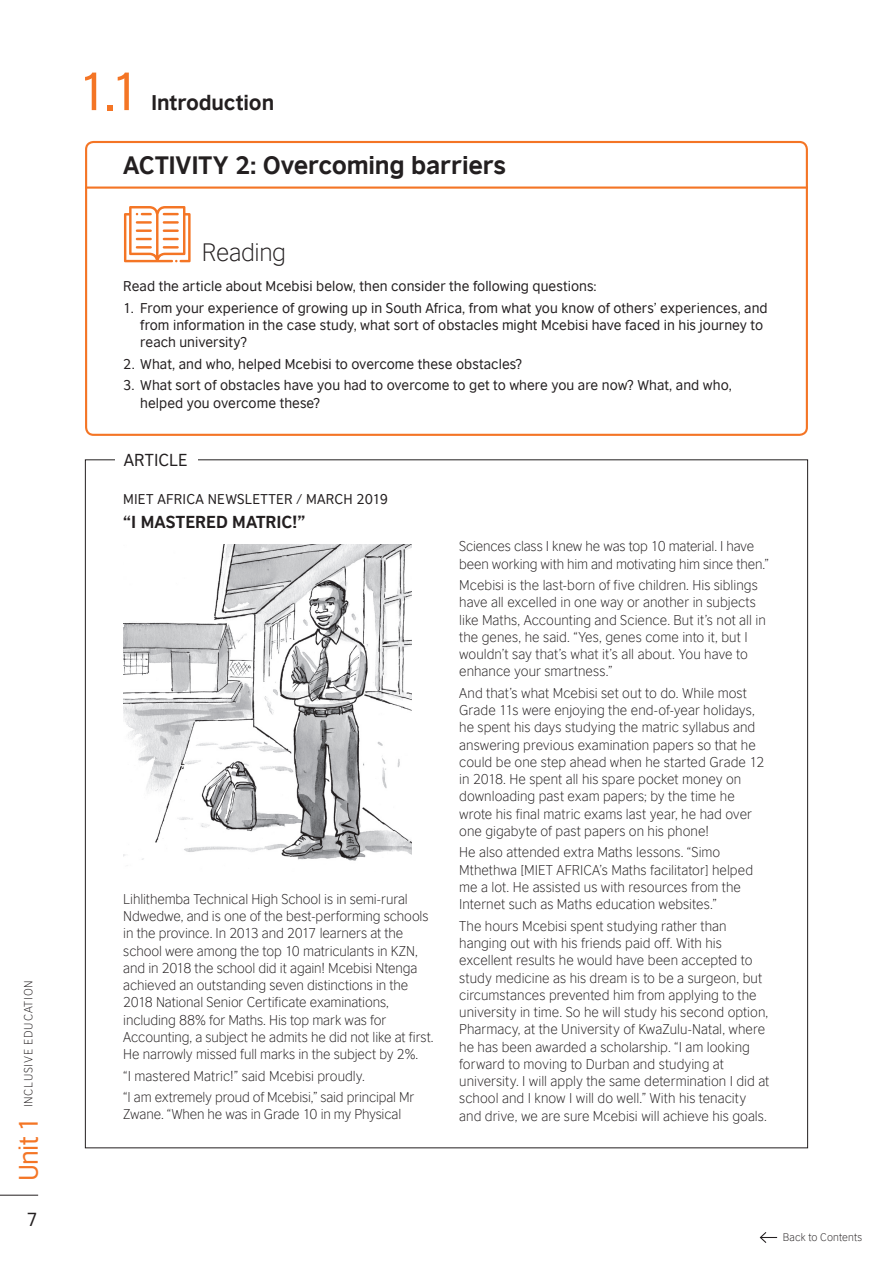
<style>
.page{position:relative;width:893px;height:1263px;background:#fff}
.page>*{position:absolute;margin:0;border:0;box-sizing:border-box;transform-origin:0 0}
.t1{font:50.55px "British Council Sans";color:#f47525}
.t2{font:25.5px "British Council Sans";color:#f47525}
.t3{font:700 24px "British Council Sans";letter-spacing:-.01em;color:#231f20}
.t4{font:300 24px "British Council Sans";letter-spacing:-.015em;color:#231f20}
.t5{font:700 20.25px "British Council Sans";letter-spacing:-.01em;color:#231f20}
.t6{font:18px "British Council Sans";color:#231f20}
.t7{font:700 16.5px "British Council Sans";letter-spacing:-.005em;color:#231f20}
.t8{font:16.5px "British Council Sans";letter-spacing:.005em;color:#231f20}
.t9{font:300 13.5px/17.2px "British Council Sans";color:#231f20}
.t10{font:13.5px/17.2px "British Council Sans";letter-spacing:.005em;color:#231f20}
.t11{font:300 11.25px "British Council Sans";letter-spacing:.07em;color:#231f20}
.t12{font:300 10.5px "British Council Sans";letter-spacing:.01em;color:#231f20}
</style>
<div class="page">
<hr style="left:0;top:1195px;width:38px;height:1px;background:#231f20">
<svg style="left:759px;top:1232px;width:18px;height:11px"></svg>
<div style="left:85px;top:141px;width:723px;height:295px;border:2px solid #f47525;border-radius:7px"></div>
<hr style="left:85px;top:186px;width:723px;height:3px;background:#f47525">
<svg style="left:124px;top:206px;width:67px;height:56px"></svg>
<img style="left:123px;top:544px;width:289px;height:317px">
<p class="t11" style="left:19px;top:1107px;width:129px;rotate:-90deg">INCLUSIVE EDUCATION</p>
<h2 class="t2" style="left:7px;top:1181px;width:66px;rotate:-90deg">Unit 1</h2>
<h3 class="t6" style="left:27px;top:1204px;width:13px">7</h3>
<h1 class="t1" style="left:77px;top:50px;width:65px">1.1</h1>
<h3 class="t5" style="left:151px;top:85px;width:125px">Introduction</h3>
<h3 class="t3" style="left:123px;top:143px;width:384px">ACTIVITY 2: Overcoming barriers</h3>
<h3 class="t4" style="left:202px;top:233px;width:86px">Reading</h3>
<p class="t10" style="left:123px;top:276px;width:475px">Read the article about Mcebisi below, then consider the following questions:</p>
<p class="t10" style="left:140px;top:298px;width:629px;text-indent:-17px">1. From your experience of growing up in South Africa, from what you know of others’ experiences, and from information in the case study, what sort of obstacles might Mcebisi have faced in his journey to reach university?</p>
<p class="t10" style="left:123px;top:354px;width:401px">2. What, and who, helped Mcebisi to overcome these obstacles?</p>
<p class="t10" style="left:140px;top:375px;width:593px;text-indent:-17px">3. What sort of obstacles have you had to overcome to get to where you are now? What, and who, helped you overcome these?</p>
<p class="t8" style="left:124px;top:446px;width:66px">ARTICLE</p>
<p class="t10" style="left:123px;top:489px;width:266px">MIET AFRICA NEWSLETTER / MARCH 2019</p>
<p class="t7" style="left:123px;top:507px;width:184px">“I MASTERED MATRIC!”</p>
<p class="t9" style="left:123px;top:889px;width:312px">Lihlithemba Technical High School is in semi-rural Ndwedwe, and is one of the best-performing schools in the province. In 2013 and 2017 learners at the school were among the top 10 matriculants in KZN, and in 2018 the school did it again! Mcebisi Ntenga achieved an outstanding seven distinctions in the 2018 National Senior Certificate examinations, including 88% for Maths. His top mark was for Accounting, a subject he admits he did not like at first.<br>He narrowly missed full marks in the subject by 2%.</p>
<p class="t9" style="left:123px;top:1064px;width:292px;line-height:21.5px">“I mastered Matric!” said Mcebisi proudly.<br>“I am extremely proud of Mcebisi,” said principal Mr</p>
<p class="t9" style="left:123px;top:1105px;width:279px">Zwane. “When he was in Grade 10 in my Physical</p>
<p class="t9" style="left:459px;top:537px;width:311px">Sciences class I knew he was top 10 material. I have been working with him and motivating him since then.”</p>
<p class="t9" style="left:459px;top:575px;width:308px">Mcebisi is the last-born of five children. His siblings have all excelled in one way or another in subjects like Maths, Accounting and Science. But it’s not all in the genes, he said. “Yes, genes come into it, but I wouldn’t say that’s what it’s all about. You have to enhance your smartness.”</p>
<p class="t9" style="left:459px;top:683px;width:307px">And that’s what Mcebisi set out to do. While most Grade 11s were enjoying the end-of-year holidays, he spent his days studying the matric syllabus and answering previous examination papers so that he could be one step ahead when he started Grade 12 in 2018. He spent all his spare pocket money on downloading past exam papers; by the time he wrote his final matric exams last year, he had over one gigabyte of past papers on his phone!</p>
<p class="t9" style="left:459px;top:843px;width:295px">He also attended extra Maths lessons. “Simo Mthethwa [MIET AFRICA’s Maths facilitator] helped me a lot. He assisted us with resources from the Internet such as Maths education websites.”</p>
<p class="t9" style="left:459px;top:916px;width:312px">The hours Mcebisi spent studying rather than hanging out with his friends paid off. With his excellent results he would have been accepted to study medicine as his dream is to be a surgeon, but circumstances prevented him from applying to the university in time. So he will study his second option, Pharmacy, at the University of KwaZulu-Natal, where he has been awarded a scholarship. “I am looking forward to moving to Durban and studying at university. I will apply the same determination I did at school and I know I will do well.” With his tenacity and drive, we are sure Mcebisi will achieve his goals.</p>
<p class="t12" style="left:783px;top:1228px;width:81px">Back to Contents</p>
</div>
